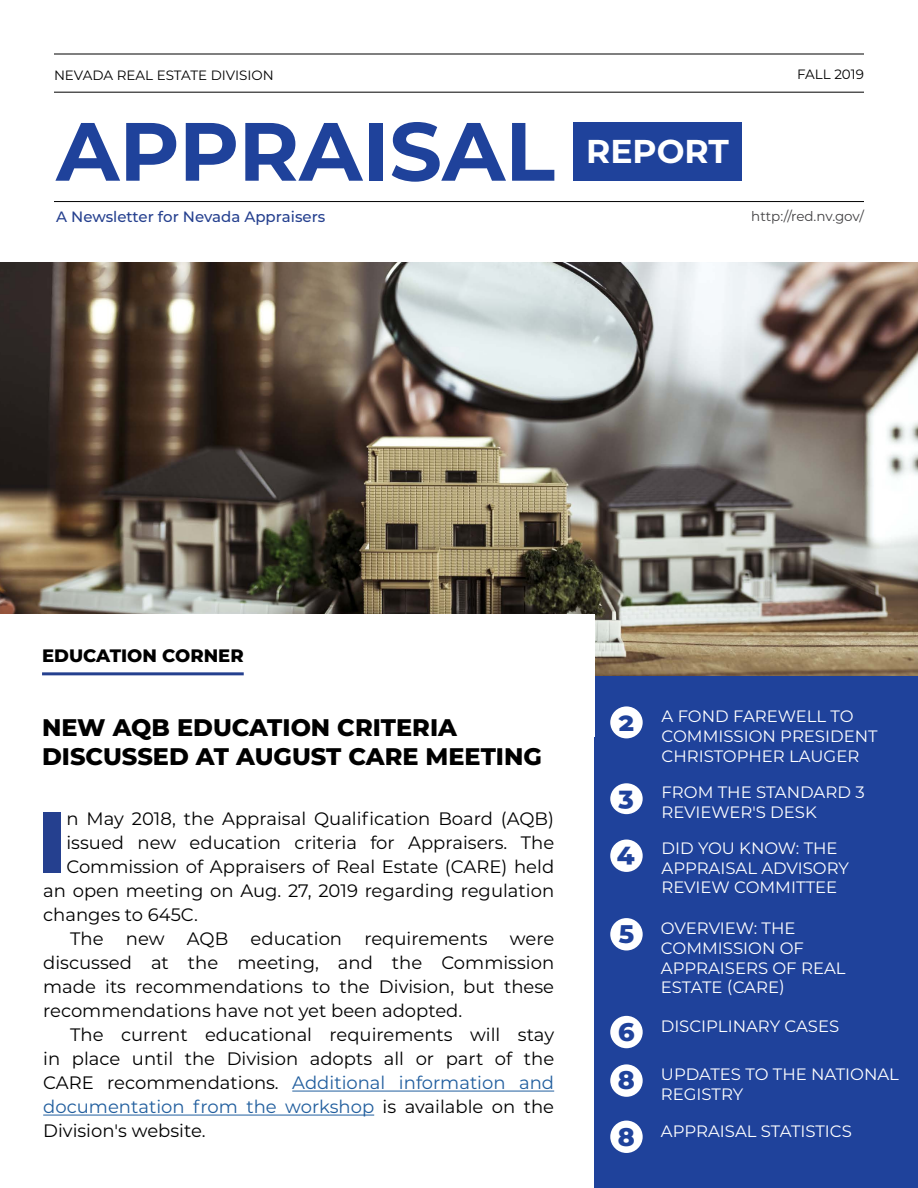
<style>
.page{position:relative;width:918px;height:1188px;background:#fff}
.page>*{position:absolute;margin:0;border:0;box-sizing:border-box;transform-origin:0 0}
.t1{font:800 86.55px "Montserrat";color:#25408f}
.t2{font:700 82.5px "Montserrat";color:#1f429b}
.t3{font:700 33px "Montserrat";color:#fff}
.t4{font:800 24px/28.8px "Montserrat";color:#000}
.t5{font:18px "Montserrat";color:#000}
.t6{font:18px "Montserrat";color:#215e9e}
.t7{font:800 18px "Montserrat";color:#000}
.t8{font:16.5px/19.8px "Montserrat";color:#fff}
._05a_body_text_Intro{font:500 15px "Montserrat";color:#25408f}
.t9{font:13.5px "Montserrat";color:#000}
._05_body_text{font:13.5px "Montserrat";letter-spacing:-.005em;color:#414042}
.s1{color:#000}
.s2{font-weight:800;font-size:25.5px;color:#1f429b}
</style>
<div class="page">
<div style="left:574px;top:122px;width:168px;height:59px;background:#1f429b"></div>
<div style="left:594px;top:675px;width:324px;height:513px;background:#1f429b"></div>
<hr style="left:54px;top:54px;width:810px;height:1px;background:#000">
<hr style="left:54px;top:92px;width:810px;height:1px;background:#000">
<hr style="left:54px;top:201px;width:810px;height:1px;background:#000">
<img style="left:0;top:262px;width:918px;height:413px">
<div style="left:0;top:614px;width:594px;height:123px;background:#fff"></div>
<div style="left:610px;top:706px;width:33px;height:32px;background:#fff;border-radius:50%"></div>
<div style="left:610px;top:783px;width:33px;height:31px;background:#fff;border-radius:50%"></div>
<div style="left:610px;top:840px;width:33px;height:32px;background:#fff;border-radius:50%"></div>
<div style="left:610px;top:918px;width:33px;height:32px;background:#fff;border-radius:50%"></div>
<div style="left:610px;top:1064px;width:33px;height:33px;background:#fff;border-radius:50%"></div>
<div style="left:610px;top:1121px;width:33px;height:32px;background:#fff;border-radius:50%"></div>
<div style="left:610px;top:1016px;width:33px;height:32px;background:#fff;border-radius:50%"></div>
<hr style="left:292px;top:1091px;width:262px;height:1px;background:#215e9e">
<hr style="left:43px;top:1115px;width:331px;height:1px;background:#215e9e">
<hr style="left:42px;top:672px;width:202px;height:3px;background:#25408f">
<p class="t9" style="left:54px;top:66px;width:221px">NEVADA REAL ESTATE DIVISION</p>
<p class="t9" style="left:797px;top:65px;width:68px">FALL 2019</p>
<h1 class="t2" style="left:56px;top:92px;width:500px">APPRAISAL</h1>
<h1 class="t3" style="left:586px;top:127px;width:144px">REPORT</h1>
<p class="_05a_body_text_Intro" style="left:56px;top:206px;width:271px">A Newsletter for Nevada Appraisers</p>
<p class="_05_body_text" style="left:751px;top:206px;width:114px">http://red.nv.gov/</p>
<h2 class="t7" style="left:42px;top:642px;width:203px">EDUCATION CORNER</h2>
<h3 class="t4" style="left:42px;top:712px;width:501px">NEW AQB EDUCATION CRITERIA<br>DISCUSSED AT AUGUST CARE MEETING</h3>
<p class="t1" style="left:37px;top:779px;width:31px">I</p>
<p class="t5" style="left:66px;top:807px;width:489px">n May 2018, the Appraisal Qualification Board (AQB)</p>
<p class="t5" style="left:66px;top:831px;width:489px">issued new education criteria for Appraisers. The</p>
<p class="t5" style="left:66px;top:854px;width:489px">Commission of Appraisers of Real Estate (CARE) held</p>
<p class="t5" style="left:43px;top:878px;width:512px">an open meeting on Aug. 27, 2019 regarding regulation</p>
<p class="t5" style="left:43px;top:902px;width:156px">changes to 645C.</p>
<p class="t5" style="left:70px;top:926px;width:486px">The new AQB education requirements were</p>
<p class="t5" style="left:43px;top:950px;width:512px">discussed at the meeting, and the Commission</p>
<p class="t5" style="left:43px;top:974px;width:512px">made its recommendations to the Division, but these</p>
<p class="t5" style="left:43px;top:998px;width:421px">recommendations have not yet been adopted.</p>
<p class="t5" style="left:70px;top:1022px;width:485px">The current educational requirements will stay</p>
<p class="t5" style="left:43px;top:1046px;width:513px">in place until the Division adopts all or part of the</p>
<p class="t6" style="left:43px;top:1070px;width:512px"><span class="s1">CARE recommendations.</span> Additional information and</p>
<p class="t6" style="left:43px;top:1094px;width:512px">documentation from the workshop <span class="s1">is available on the</span></p>
<p class="t5" style="left:43px;top:1118px;width:164px">Division's website.</p>
<p class="t8" style="left:662px;top:706px;width:218px;text-indent:-43px"><span class="s2">2</span> A FOND FAREWELL TO<br>COMMISSION PRESIDENT<br>CHRISTOPHER LAUGER</p>
<p class="t8" style="left:618px;top:781px;width:248px;text-align:center"><span class="s2">3</span> FROM THE STANDARD 3<br>REVIEWER'S DESK</p>
<p class="t8" style="left:662px;top:837px;width:189px;text-indent:-45px"><span class="s2">4</span> DID YOU KNOW: THE<br>APPRAISAL ADVISORY<br>REVIEW COMMITTEE</p>
<p class="t8" style="left:661px;top:918px;width:186px;text-indent:-42px"><span class="s2">5</span> OVERVIEW: THE<br>COMMISSION OF<br>APPRAISERS OF REAL<br>ESTATE (CARE)</p>
<p class="t8" style="left:618px;top:1016px;width:223px"><span class="s2">6</span> DISCIPLINARY CASES</p>
<p class="t8" style="left:661px;top:1064px;width:240px;text-indent:-43px"><span class="s2">8</span> UPDATES TO THE NATIONAL<br>REGISTRY</p>
<p class="t8" style="left:618px;top:1120px;width:235px"><span class="s2">8</span> APPRAISAL STATISTICS</p>
</div>
